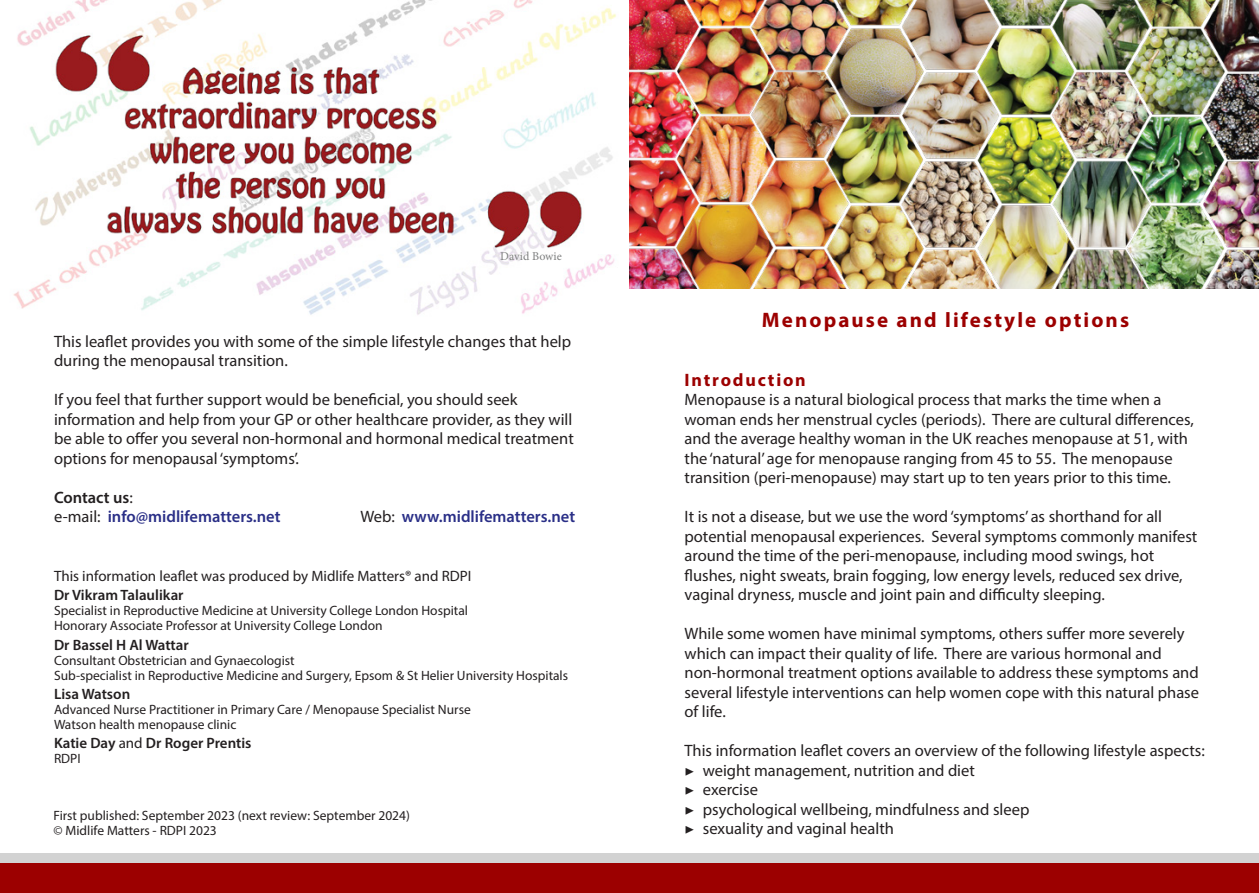
<style>
.page{position:relative;width:1259px;height:893px;background:#fff}
.page>*{position:absolute;margin:0;border:0;box-sizing:border-box;transform-origin:0 0}
.Section_title{font:700 21px "Myriad Pro";letter-spacing:.1em;color:#9c0000}
.Section_title-2{font:700 18px "Myriad Pro";letter-spacing:.1em;color:#9c0000}
.Body_text{font:16.5px/19.5px "Myriad Pro";color:#231f20}
.Body_text-2{font:600 16.5px "Myriad Pro";color:#2a2f87}
.Body_text-3{font:600 16.5px "Myriad Pro";color:#231f20}
.Body_text-4{font:600 15px "Myriad Pro";color:#231f20}
.Body_text-5{font:15px "Myriad Pro";color:#231f20}
.smal_text{font:600 15px "Myriad Pro";color:#231f20}
.smal_text-2{font:13.5px/15px "Myriad Pro";color:#231f20}
.t1{font:12px "Minion Pro";color:#7f8080}
.s1{font-weight:400}
.s2{font-weight:400;color:#231f20}
.s3{font-family:"Minion Pro"}
</style>
<div class="page">
<div style="left:0;top:853px;width:1259px;height:15px;background:#d2d2d2"></div>
<div style="left:0;top:863px;width:1259px;height:30px;background:#9c0000"></div>
<img style="left:629px;top:0;width:630px;height:288px">
<img style="left:13px;top:0;width:603px;height:315px">
<p class="t1" style="left:500px;top:248px;width:63px">David Bowie</p>
<p class="Body_text" style="left:54px;top:331px;width:519px">This leaflet provides you with some of the simple lifestyle changes that help during the menopausal transition.</p>
<p class="Body_text" style="left:54px;top:389px;width:521px">If you feel that further support would be beneficial, you should seek information and help from your GP or other healthcare provider, as they will be able to offer you several non-hormonal and hormonal medical treatment options for menopausal ‘symptoms’.</p>
<p class="Body_text-3" style="left:54px;top:486px;width:80px">Contact us<span class="s1">:</span></p>
<p class="Body_text-2" style="left:54px;top:506px;width:228px"><span class="s2">e-mail:</span> info@midlifematters.net</p>
<p class="Body_text-2" style="left:360px;top:506px;width:216px"><span class="s2">Web:</span> www.midlifematters.net</p>
<p class="Body_text-5" style="left:54px;top:566px;width:419px">This information leaflet was produced by Midlife Matters® and RDPI</p>
<p class="Body_text-4" style="left:54px;top:585px;width:131px">Dr Vikram Talaulikar</p>
<p class="smal_text-2" style="left:54px;top:603px;width:415px">Specialist in Reproductive Medicine at University College London Hospital</p>
<p class="smal_text-2" style="left:54px;top:618px;width:330px">Honorary Associate Professor at University College London</p>
<p class="Body_text-4" style="left:54px;top:635px;width:136px">Dr Bassel H Al Wattar</p>
<p class="smal_text-2" style="left:54px;top:652px;width:242px">Consultant Obstetrician and Gynaecologist</p>
<p class="smal_text-2" style="left:54px;top:667px;width:515px">Sub-specialist in Reproductive Medicine and Surgery, Epsom &amp; St Helier University Hospitals</p>
<p class="smal_text" style="left:54px;top:684px;width:78px">Lisa Watson</p>
<p class="smal_text-2" style="left:54px;top:702px;width:418px">Advanced Nurse Practitioner in Primary Care / Menopause Specialist Nurse<br>Watson health menopause clinic</p>
<p class="Body_text-4" style="left:54px;top:734px;width:199px">Katie Day <span class="s1">and</span> Dr Roger Prentis</p>
<p class="smal_text-2" style="left:54px;top:751px;width:28px">RDPI</p>
<p class="smal_text-2" style="left:53px;top:807px;width:358px">First published: September 2023 (next review: September 2024)</p>
<p class="smal_text-2" style="left:53px;top:822px;width:165px">© Midlife Matters - RDPI 2023</p>
<p class="Section_title" style="left:762px;top:306px;width:369px">Menopause and lifestyle options</p>
<p class="Section_title-2" style="left:684px;top:368px;width:123px">Introduction</p>
<p class="Body_text" style="left:684px;top:389px;width:511px">Menopause is a natural biological process that marks the time when a woman ends her menstrual cycles (periods). There are cultural differences, and the average healthy woman in the UK reaches menopause at 51, with the ‘natural’ age for menopause ranging from 45 to 55. The menopause transition (peri-menopause) may start up to ten years prior to this time.</p>
<p class="Body_text" style="left:684px;top:506px;width:514px">It is not a disease, but we use the word ‘symptoms’ as shorthand for all potential menopausal experiences. Several symptoms commonly manifest around the time of the peri-menopause, including mood swings, hot flushes, night sweats, brain fogging, low energy levels, reduced sex drive, vaginal dryness, muscle and joint pain and difficulty sleeping.</p>
<p class="Body_text" style="left:684px;top:623px;width:516px">While some women have minimal symptoms, others suffer more severely which can impact their quality of life. There are various hormonal and non-hormonal treatment options available to address these symptoms and several lifestyle interventions can help women cope with this natural phase of life.</p>
<p class="Body_text" style="left:684px;top:740px;width:522px">This information leaflet covers an overview of the following lifestyle aspects:</p>
<p class="Body_text" style="left:684px;top:760px;width:292px"><span class="s3">▶</span> weight management, nutrition and diet</p>
<p class="Body_text" style="left:684px;top:779px;width:75px"><span class="s3">▶</span> exercise</p>
<p class="Body_text" style="left:684px;top:799px;width:346px"><span class="s3">▶</span> psychological wellbeing, mindfulness and sleep</p>
<p class="Body_text" style="left:684px;top:818px;width:211px"><span class="s3">▶</span> sexuality and vaginal health</p>
</div>
